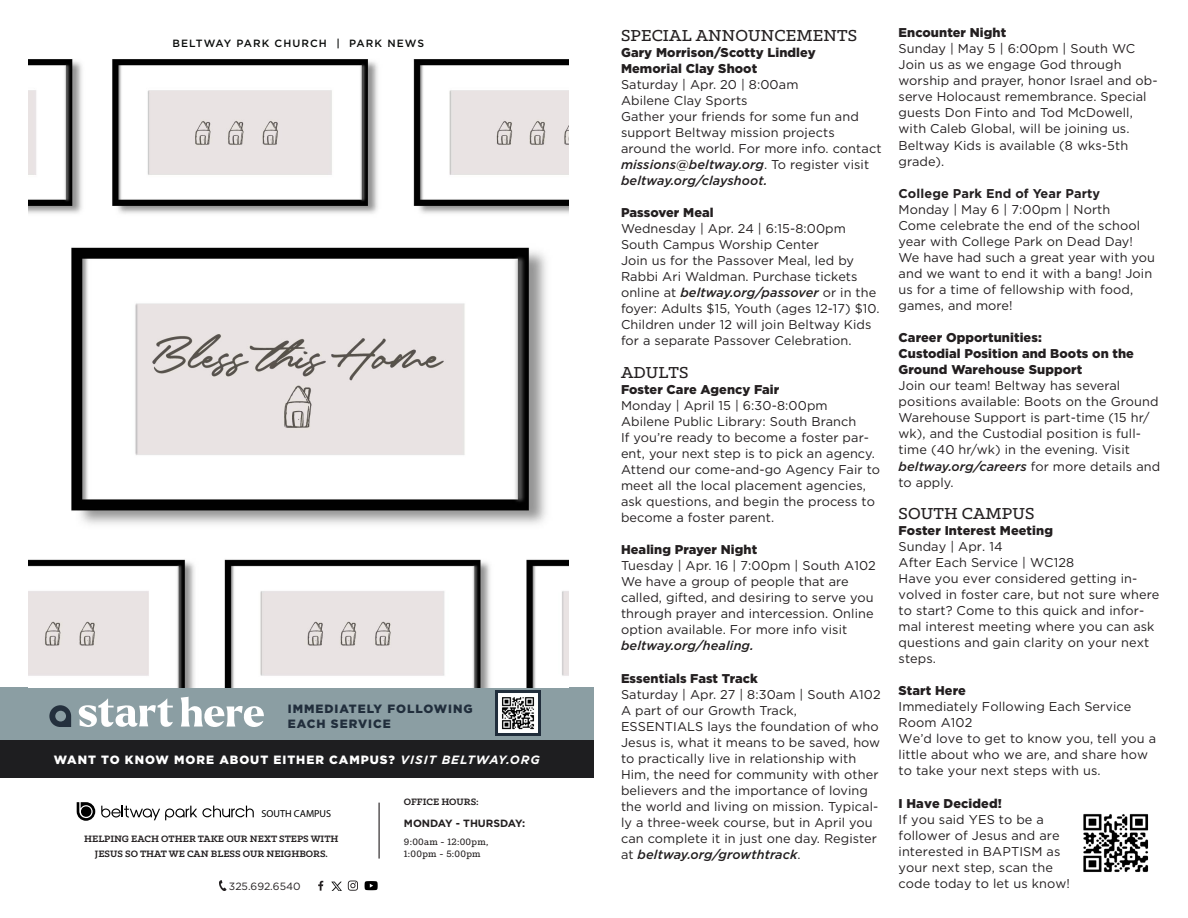
<style>
.page{position:relative;width:1188px;height:918px;background:#fff}
.page>*{position:absolute;margin:0;border:0;box-sizing:border-box;transform-origin:0 0}
.t1{font:500 18px "Klinic Slab";letter-spacing:.01em;color:#231f20}
.t2{font:12.75px/16px "Gotham";letter-spacing:.01em;color:#231f20}
.t3{font:900 12.75px/16px "Gotham";letter-spacing:.01em;color:#231f20}
.t4{font:700 12.75px "Gotham";letter-spacing:.01em;color:#231f20}
.t5{font:italic 500 12.75px "Gotham";letter-spacing:.01em;color:#231f20}
.t6{font:900 12px "Gotham";letter-spacing:.08em;color:#fff}
.t7{font:900 12px "Gotham";letter-spacing:.08em;color:#212e3c}
.t8{font:700 10.5px "Klinic Slab";color:#231f20}
.t9{font:500 10.5px "Klinic Slab";letter-spacing:.025em;color:#231f20}
.t10{font:500 10.5px "Gotham";letter-spacing:.1em;color:#090b0a}
.t11{font:700 10.5px "Gotham";color:#231f20}
.t12{font:10.5px "Gotham";color:#231f20}
.t13{font:10.2px "Myriad Pro";color:#000}
.s1{font-weight:700;font-style:italic}
.s2{font-weight:500;font-style:italic}
</style>
<div class="page">
<div style="left:0;top:739px;width:594px;height:39px;background:#1e1e20"></div>
<hr style="left:379px;top:803px;width:1px;height:56px;background:#231f20">
<svg style="left:77px;top:802px;width:18px;height:19px"></svg>
<svg style="left:101px;top:806px;width:153px;height:14px"></svg>
<svg style="left:219px;top:880px;width:8px;height:11px"></svg>
<svg style="left:348px;top:881px;width:10px;height:10px"></svg>
<svg style="left:318px;top:881px;width:5px;height:10px"></svg>
<svg style="left:365px;top:881px;width:13px;height:9px"></svg>
<svg style="left:331px;top:881px;width:11px;height:10px"></svg>
<div style="left:0;top:687px;width:594px;height:52px;background:#8b9ea3"></div>
<svg style="left:495px;top:691px;width:46px;height:45px"></svg>
<img style="left:499px;top:694px;width:39px;height:39px">
<svg style="left:181px;top:697px;width:83px;height:30px"></svg>
<svg style="left:78px;top:698px;width:95px;height:29px"></svg>
<svg style="left:49px;top:705px;width:22px;height:22px"></svg>
<img style="left:28px;top:59px;width:541px;height:628px">
<img style="left:1083px;top:814px;width:66px;height:58px">
<p class="t10" style="left:173px;top:37px;width:253px">BELTWAY PARK CHURCH | PARK NEWS</p>
<p class="t7" style="left:288px;top:701px;width:186px">IMMEDIATELY FOLLOWING</p>
<p class="t7" style="left:288px;top:715px;width:104px">EACH SERVICE</p>
<p class="t6" style="left:54px;top:751px;width:487px">WANT TO KNOW MORE ABOUT EITHER CAMPUS? <span class="s1">VISIT BELTWAY.ORG</span></p>
<p class="t13" style="left:261px;top:808px;width:71px">SOUTH CAMPUS</p>
<p class="t8" style="left:84px;top:832px;width:256px">HELPING EACH OTHER TAKE OUR NEXT STEPS WITH</p>
<p class="t8" style="left:95px;top:847px;width:235px">JESUS SO THAT WE CAN BLESS OUR NEIGHBORS.</p>
<p class="t12" style="left:229px;top:879px;width:73px">325.692.6540</p>
<p class="t8" style="left:404px;top:795px;width:76px">OFFICE HOURS:</p>
<p class="t11" style="left:404px;top:816px;width:123px">MONDAY - THURSDAY:</p>
<p class="t9" style="left:404px;top:835px;width:86px">9:00am - 12:00pm,</p>
<p class="t9" style="left:404px;top:847px;width:78px">1:00pm - 5:00pm</p>
<p class="t1" style="left:621px;top:23px;width:238px">SPECIAL ANNOUNCEMENTS</p>
<p class="t3" style="left:621px;top:44px;width:196px">Gary Morrison/Scotty Lindley</p>
<p class="t3" style="left:621px;top:60px;width:138px">Memorial Clay Shoot</p>
<p class="t2" style="left:621px;top:76px;width:179px">Saturday | Apr. 20 | 8:00am</p>
<p class="t2" style="left:621px;top:92px;width:128px">Abilene Clay Sports</p>
<p class="t2" style="left:621px;top:108px;width:262px">Gather your friends for some fun and support Beltway mission projects around the world. For more info. contact <span class="s2">missions@beltway.org</span>. To register visit <span class="s2">beltway.org/clayshoot.</span></p>
<p class="t3" style="left:621px;top:204px;width:94px">Passover Meal</p>
<p class="t2" style="left:621px;top:220px;width:227px">Wednesday | Apr. 24 | 6:15-8:00pm</p>
<p class="t2" style="left:621px;top:236px;width:200px">South Campus Worship Center</p>
<p class="t2" style="left:621px;top:252px;width:260px">Join us for the Passover Meal, led by Rabbi Ari Waldman. Purchase tickets online at <span class="s2">beltway.org/passover</span> or in the foyer: Adults $15, Youth (ages 12-17) $10.<br>Children under 12 will join Beltway Kids for a separate Passover Celebration.</p>
<p class="t1" style="left:621px;top:360px;width:69px">ADULTS</p>
<p class="t3" style="left:621px;top:381px;width:160px">Foster Care Agency Fair</p>
<p class="t2" style="left:621px;top:397px;width:208px">Monday | April 15 | 6:30-8:00pm</p>
<p class="t2" style="left:621px;top:413px;width:237px">Abilene Public Library: South Branch</p>
<p class="t2" style="left:621px;top:429px;width:261px">If you’re ready to become a foster par&shy;ent, your next step is to pick an agency.<br>Attend our come-and-go Agency Fair to meet all the local placement agencies, ask questions, and begin the process to become a foster parent.</p>
<p class="t3" style="left:621px;top:541px;width:138px">Healing Prayer Night</p>
<p class="t2" style="left:621px;top:557px;width:256px">Tuesday | Apr. 16 | 7:00pm | South A102</p>
<p class="t2" style="left:621px;top:573px;width:254px">We have a group of people that are called, gifted, and desiring to serve you through prayer and intercession. Online option available. For more info visit</p>
<p class="t5" style="left:621px;top:638px;width:134px">beltway.org/healing.</p>
<p class="t3" style="left:621px;top:670px;width:138px">Essentials Fast Track</p>
<p class="t2" style="left:621px;top:686px;width:261px">Saturday | Apr. 27 | 8:30am | South A102</p>
<p class="t2" style="left:621px;top:702px;width:177px">A part of our Growth Track,</p>
<p class="t2" style="left:621px;top:718px;width:261px">ESSENTIALS lays the foundation of who Jesus is, what it means to be saved, how to practically live in relationship with Him, the need for community with other believers and the importance of loving the world and living on mission. Typical&shy;ly a three-week course, but in April you can complete it in just one day. Register at <span class="s2">beltway.org/growthtrack</span>.</p>
<p class="t3" style="left:899px;top:25px;width:109px">Encounter Night</p>
<p class="t2" style="left:899px;top:40px;width:238px">Sunday | May 5 | 6:00pm | South WC</p>
<p class="t2" style="left:899px;top:56px;width:261px">Join us as we engage God through worship and prayer, honor Israel and ob&shy;serve Holocaust remembrance. Special guests Don Finto and Tod McDowell, with Caleb Global, will be joining us.<br>Beltway Kids is available (8 wks-5th grade).</p>
<p class="t4" style="left:899px;top:185px;width:203px">College Park End of Year Party</p>
<p class="t2" style="left:899px;top:201px;width:213px">Monday | May 6 | 7:00pm | North</p>
<p class="t2" style="left:899px;top:217px;width:258px">Come celebrate the end of the school year with College Park on Dead Day!<br>We have had such a great year with you and we want to end it with a bang! Join us for a time of fellowship with food, games, and more!</p>
<p class="t3" style="left:899px;top:329px;width:145px">Career Opportunities:</p>
<p class="t3" style="left:899px;top:346px;width:237px">Custodial Position and Boots on the<br>Ground Warehouse Support</p>
<p class="t2" style="left:899px;top:377px;width:263px">Join our team! Beltway has several positions available: Boots on the Ground Warehouse Support is part-time (15 hr/ wk), and the Custodial position is full&shy;time (40 hr/wk) in the evening. Visit <span class="s2">beltway.org/careers</span> for more details and to apply.</p>
<p class="t1" style="left:899px;top:502px;width:138px">SOUTH CAMPUS</p>
<p class="t3" style="left:899px;top:522px;width:156px">Foster Interest Meeting</p>
<p class="t2" style="left:899px;top:538px;width:106px">Sunday | Apr. 14</p>
<p class="t2" style="left:899px;top:554px;width:177px">After Each Service | WC128</p>
<p class="t2" style="left:899px;top:570px;width:262px">Have you ever considered getting in&shy;volved in foster care, but not sure where to start? Come to this quick and infor&shy;mal interest meeting where you can ask questions and gain clarity on your next steps.</p>
<p class="t3" style="left:899px;top:683px;width:69px">Start Here</p>
<p class="t2" style="left:899px;top:698px;width:234px">Immediately Following Each Service</p>
<p class="t2" style="left:899px;top:715px;width:75px">Room A102</p>
<p class="t2" style="left:899px;top:731px;width:259px">We’d love to get to know you, tell you a little about who we are, and share how to take your next steps with us.</p>
<p class="t3" style="left:899px;top:795px;width:105px">I Have Decided!</p>
<p class="t2" style="left:899px;top:811px;width:147px">If you said YES to be a</p>
<p class="t2" style="left:899px;top:827px;width:163px">follower of Jesus and are</p>
<p class="t2" style="left:899px;top:843px;width:163px">interested in BAPTISM as</p>
<p class="t2" style="left:899px;top:859px;width:156px">your next step, scan the</p>
<p class="t2" style="left:899px;top:875px;width:173px">code today to let us know!</p>
</div>
